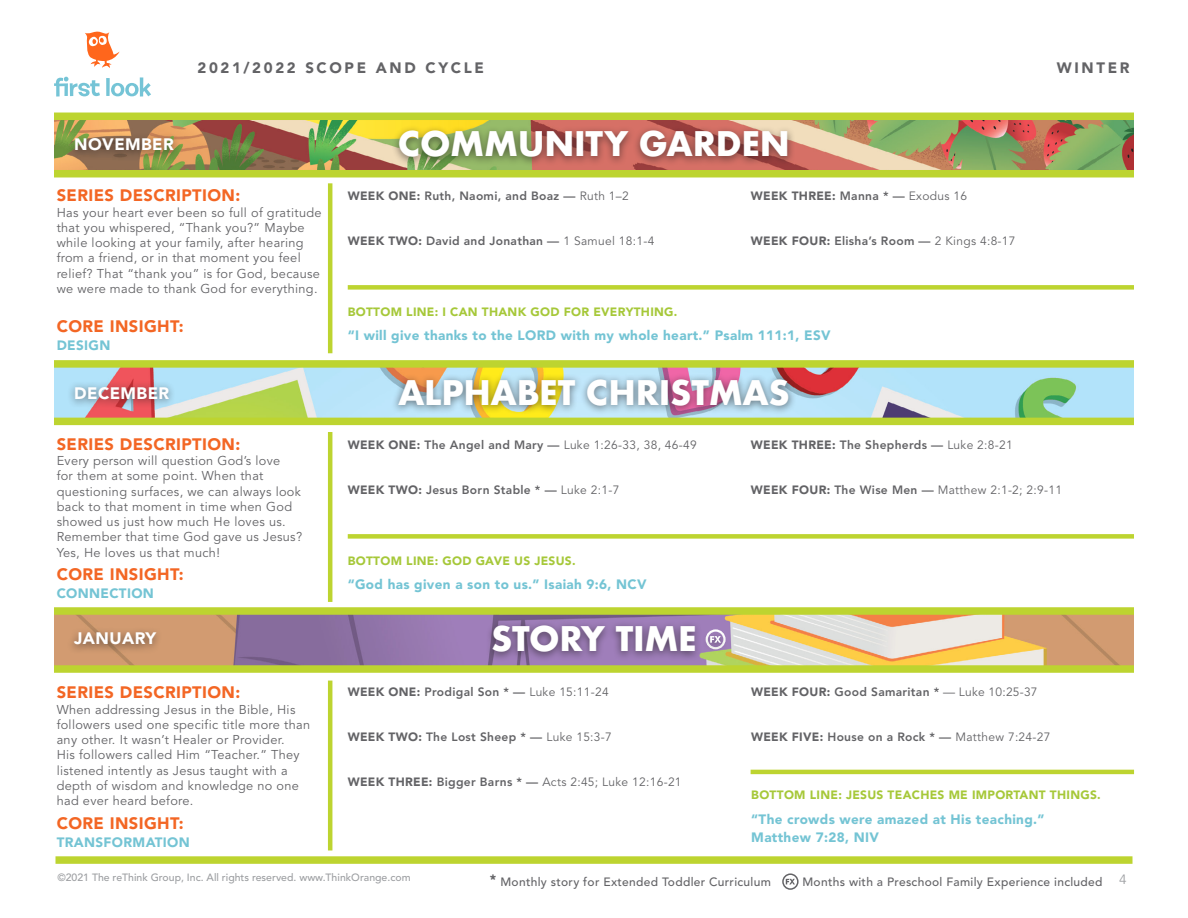
<style>
.page{position:relative;width:1188px;height:918px;background:#fff}
.page>*{position:absolute;margin:0;border:0;box-sizing:border-box;transform-origin:0 0}
.t1{font:700 33px "Futura";letter-spacing:-.01em;color:#fff}
.t2{font:900 16.5px "Avenir LT Std";letter-spacing:.025em;color:#f36624}
.t3{font:900 16.5px "Avenir LT Std";letter-spacing:.025em;color:#fff}
.t4{font:900 15px "Avenir LT Std";letter-spacing:.175em;color:#636366}
.t5{font:900 13.5px/18px "Avenir LT Std";letter-spacing:.025em;color:#74c4d4}
.t6{font:13.5px "Avenir";color:#9d9fa2}
.t7{font:12.75px/15.3px "Avenir LT Std";letter-spacing:.025em;color:#636366}
.t8{font:800 12px "Avenir LT Std";letter-spacing:.025em;color:#636366}
.t9{font:12px "Avenir LT Std";letter-spacing:.025em;color:#636366}
.t10{font:900 12px "Avenir LT Std";letter-spacing:.025em;color:#a6c839}
.t11{font:500 12px "Avenir LT Std";letter-spacing:.025em;color:#636366}
.t12{font:900 12px "Avenir LT Std";letter-spacing:.025em;color:#636366}
.t13{font:500 10.5px "Avenir LT Std";color:#9d9fa2}
.s1{font-weight:900}
.s2{font-weight:400}
.s3{font-weight:800}
.s4{font-weight:900;font-size:13.5px}
</style>
<div class="page">
<div style="left:56px;top:856px;width:1077px;height:8px;background:#bdd430"></div>
<svg style="left:85px;top:32px;width:35px;height:36px"></svg>
<svg style="left:54px;top:77px;width:97px;height:20px"></svg>
<img style="left:54px;top:615px;width:1080px;height:50px">
<img style="left:54px;top:120px;width:1080px;height:50px">
<img style="left:54px;top:368px;width:1080px;height:50px">
<div style="left:54px;top:360px;width:1080px;height:8px;background:#bdd430"></div>
<div style="left:54px;top:418px;width:1080px;height:7px;background:#bdd430"></div>
<div style="left:54px;top:665px;width:1080px;height:8px;background:#bdd430"></div>
<hr style="left:328px;top:183px;width:4px;height:170px;background:#bdd430">
<hr style="left:328px;top:432px;width:4px;height:170px;background:#bdd430">
<hr style="left:328px;top:681px;width:4px;height:169px;background:#bdd430">
<div style="left:54px;top:607px;width:1080px;height:8px;background:#bdd430"></div>
<div style="left:391px;top:373px;width:405px;height:43px;background:#231f20;opacity:.6"></div>
<div style="left:485px;top:620px;width:218px;height:42px;background:#231f20;opacity:.6"></div>
<div style="left:67px;top:381px;width:109px;height:28px;background:#231f20;opacity:.6"></div>
<div style="left:67px;top:626px;width:97px;height:29px;background:#231f20;opacity:.6"></div>
<hr style="left:751px;top:770px;width:383px;height:4px;background:#bdd430">
<div style="left:391px;top:125px;width:405px;height:42px;background:#231f20;opacity:.6"></div>
<div style="left:54px;top:113px;width:1080px;height:7px;background:#bdd430"></div>
<div style="left:54px;top:170px;width:1080px;height:7px;background:#bdd430"></div>
<div style="left:67px;top:132px;width:114px;height:28px;background:#231f20;opacity:.6"></div>
<div style="left:706px;top:629px;width:20px;height:20px;border:2px solid #fff;border-radius:50%"></div>
<div style="left:702px;top:630px;width:26px;height:23px;background:#231f20;opacity:.6"></div>
<svg style="left:710px;top:636px;width:11px;height:7px"></svg>
<div style="left:782px;top:873px;width:17px;height:17px;border:2px solid #636366;border-radius:50%"></div>
<svg style="left:786px;top:879px;width:9px;height:5px"></svg>
<div style="left:348px;top:285px;width:786px;height:5px;background:#bdd430"></div>
<div style="left:348px;top:534px;width:786px;height:5px;background:#bdd430"></div>
<p class="t4" style="left:198px;top:59px;width:288px">2021/2022 SCOPE AND CYCLE</p>
<p class="t3" style="left:74px;top:135px;width:101px">NOVEMBER</p>
<p class="t1" style="left:398px;top:120px;width:394px">COMMUNITY GARDEN</p>
<p class="t2" style="left:57px;top:185px;width:185px">SERIES DESCRIPTION:</p>
<p class="t7" style="left:57px;top:205px;width:266px">Has your heart ever been so full of gratitude that you whispered, “Thank you?” Maybe while looking at your family, after hearing from a friend, or in that moment you feel relief? That “thank you” is for God, because we were made to thank God for everything.</p>
<p class="t2" style="left:57px;top:316px;width:128px">CORE INSIGHT:</p>
<p class="t5" style="left:57px;top:336px;width:55px">DESIGN</p>
<p class="t3" style="left:74px;top:383px;width:96px">DECEMBER</p>
<p class="t8" style="left:348px;top:189px;width:283px"><span class="s1">WEEK ONE:</span> Ruth, Naomi, and Boaz — <span class="s2">Ruth 1–2</span></p>
<p class="t8" style="left:348px;top:234px;width:308px"><span class="s1">WEEK TWO:</span> David and Jonathan — <span class="s2">1 Samuel 18:1-4</span></p>
<p class="t12" style="left:751px;top:189px;width:218px">WEEK THREE: <span class="s3">Manna * —</span> <span class="s2">Exodus 16</span></p>
<p class="t8" style="left:751px;top:234px;width:266px"><span class="s1">WEEK FOUR:</span> Elisha’s Room — <span class="s2">2 Kings 4:8-17</span></p>
<p class="t10" style="left:348px;top:305px;width:331px">BOTTOM LINE: I CAN THANK GOD FOR EVERYTHING.</p>
<p class="t5" style="left:348px;top:326px;width:484px">“I will give thanks to the LORD with my whole heart.” Psalm 111:1, ESV</p>
<p class="t1" style="left:398px;top:369px;width:393px">ALPHABET CHRISTMAS</p>
<p class="t4" style="left:1057px;top:59px;width:74px">WINTER</p>
<p class="t2" style="left:57px;top:434px;width:185px">SERIES DESCRIPTION:</p>
<p class="t7" style="left:57px;top:453px;width:247px">Every person will question God’s love<br>for them at some point. When that questioning surfaces, we can always look back to that moment in time when God showed us just how much He loves us.<br>Remember that time God gave us Jesus?<br>Yes, He loves us that much!</p>
<p class="t2" style="left:57px;top:564px;width:128px">CORE INSIGHT:</p>
<p class="t5" style="left:57px;top:584px;width:99px">CONNECTION</p>
<p class="t3" style="left:74px;top:629px;width:83px">JANUARY</p>
<p class="t2" style="left:57px;top:683px;width:185px">SERIES DESCRIPTION:</p>
<p class="t7" style="left:57px;top:702px;width:255px">When addressing Jesus in the Bible, His followers used one specific title more than any other. It wasn’t Healer or Provider.<br>His followers called Him “Teacher.” They listened intently as Jesus taught with a depth of wisdom and knowledge no one had ever heard before.</p>
<p class="t2" style="left:57px;top:813px;width:128px">CORE INSIGHT:</p>
<p class="t5" style="left:57px;top:833px;width:135px">TRANSFORMATION</p>
<p class="t9" style="left:348px;top:438px;width:351px"><span class="s1">WEEK ONE:</span> <span class="s3">The Angel and Mary —</span> Luke 1:26-33, 38, 46-49</p>
<p class="t8" style="left:348px;top:483px;width:273px"><span class="s1">WEEK TWO:</span> Jesus Born Stable * — <span class="s2">Luke 2:1-7</span></p>
<p class="t10" style="left:348px;top:554px;width:229px">BOTTOM LINE: GOD GAVE US JESUS.</p>
<p class="t5" style="left:348px;top:575px;width:300px">“God has given a son to us.” Isaiah 9:6, NCV</p>
<p class="t1" style="left:491px;top:615px;width:207px">STORY TIME</p>
<p class="t8" style="left:348px;top:685px;width:263px"><span class="s1">WEEK ONE:</span> Prodigal Son * — <span class="s2">Luke 15:11-24</span></p>
<p class="t8" style="left:348px;top:730px;width:266px"><span class="s1">WEEK TWO:</span> The Lost Sheep * — <span class="s2">Luke 15:3-7</span></p>
<p class="t9" style="left:348px;top:775px;width:335px"><span class="s1">WEEK THREE:</span> <span class="s3">Bigger Barns * —</span> Acts 2:45; Luke 12:16-21</p>
<p class="t8" style="left:751px;top:438px;width:263px"><span class="s1">WEEK THREE:</span> The Shepherds — <span class="s2">Luke 2:8-21</span></p>
<p class="t9" style="left:751px;top:483px;width:313px"><span class="s1">WEEK FOUR:</span> <span class="s3">The Wise Men —</span> Matthew 2:1-2; 2:9-11</p>
<p class="t8" style="left:751px;top:685px;width:288px"><span class="s1">WEEK FOUR:</span> Good Samaritan * <span class="s2">— Luke 10:25-37</span></p>
<p class="t8" style="left:751px;top:730px;width:301px"><span class="s1">WEEK FIVE:</span> House on a Rock * — <span class="s2">Matthew 7:24-27</span></p>
<p class="t10" style="left:751px;top:788px;width:351px">BOTTOM LINE: JESUS TEACHES ME IMPORTANT THINGS.</p>
<p class="t5" style="left:751px;top:811px;width:295px">“The crowds were amazed at His teaching.”<br>Matthew 7:28, NIV</p>
<p class="t13" style="left:57px;top:872px;width:355px">©2021 The reThink Group, Inc. All rights reserved. www.ThinkOrange.com</p>
<p class="t6" style="left:1119px;top:872px;width:9px">4</p>
<p class="t11" style="left:490px;top:875px;width:283px"><span class="s4">*</span> Monthly story for Extended Toddler Curriculum</p>
<p class="t11" style="left:802px;top:875px;width:302px">Months with a Preschool Family Experience included</p>
</div>
